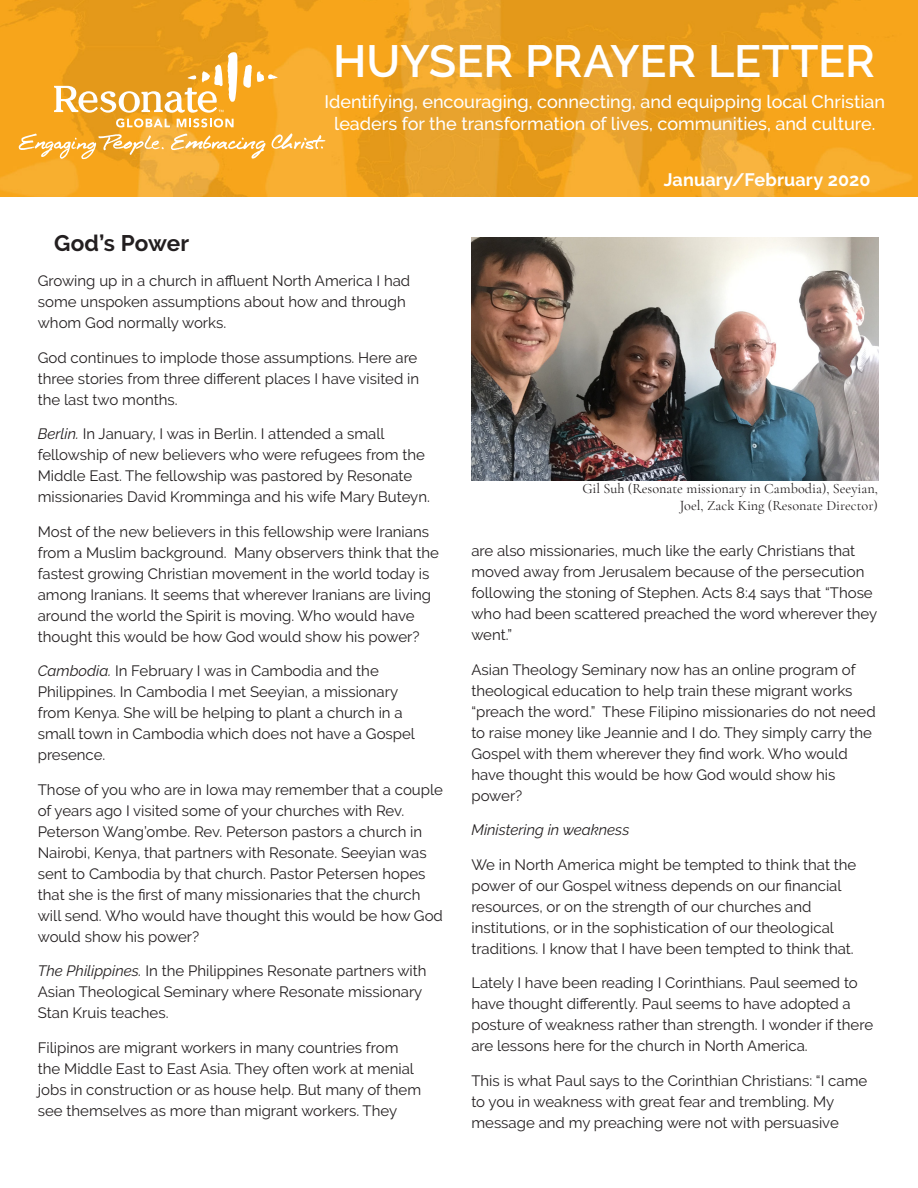
<style>
.page{position:relative;width:918px;height:1188px;background:#fff}
.page>*{position:absolute;margin:0;border:0;box-sizing:border-box;transform-origin:0 0}
.t1{font:600 45px "Raleway";letter-spacing:-.005em;color:#fff}
.t2{font:700 22.5px "Raleway";letter-spacing:.005em;color:#231f20}
.t3{font:500 18px/21.6px "Raleway";color:#fff;text-align:center}
.t4{font:700 18px "Raleway";letter-spacing:.005em;color:#fff}
.Paragraph_Style_1{font:15px/21px "Raleway";color:#231f20}
.Paragraph_Style_1-2{font:italic 15px "Raleway";color:#231f20}
.t5{font:14.25px "Cormorant Garamond";color:#231f20}
.s1{font-style:italic}
</style>
<div class="page">
<img style="left:0;top:0;width:918px;height:197px">
<img style="left:472px;top:237px;width:406px;height:243px">
<svg style="left:243px;top:65px;width:35px;height:23px"></svg>
<svg style="left:54px;top:52px;width:183px;height:76px;background:#eeb047"></svg>
<svg style="left:272px;top:133px;width:53px;height:16px"></svg>
<svg style="left:171px;top:134px;width:95px;height:25px;background:#f7b950"></svg>
<svg style="left:19px;top:134px;width:145px;height:25px;background:#f5b64d"></svg>
<p class="t1" style="left:333px;top:35px;width:543px">HUYSER PRAYER LETTER</p>
<p class="t3" style="left:325px;top:91px;width:562px">Identifying, encouraging, connecting, and equipping local Christian leaders for the transformation of lives, communities, and culture.</p>
<p class="t2" style="left:54px;top:230px;width:137px">God’s Power</p>
<p class="Paragraph_Style_1" style="left:38px;top:270px;width:374px">Growing up in a church in affluent North America I had some unspoken assumptions about how and through whom God normally works.</p>
<p class="Paragraph_Style_1" style="left:38px;top:347px;width:383px">God continues to implode those assumptions. Here are three stories from three different places I have visited in the last two months.</p>
<p class="Paragraph_Style_1" style="left:38px;top:423px;width:394px"><span class="s1">Berlin.</span> In January, I was in Berlin. I attended a small fellowship of new believers who were refugees from the Middle East. The fellowship was pastored by Resonate missionaries David Kromminga and his wife Mary Buteyn.</p>
<p class="Paragraph_Style_1" style="left:38px;top:521px;width:403px">Most of the new believers in this fellowship were Iranians from a Muslim background. Many observers think that the fastest growing Christian movement in the world today is among Iranians. It seems that wherever Iranians are living around the world the Spirit is moving. Who would have thought this would be how God would show his power?</p>
<p class="Paragraph_Style_1" style="left:38px;top:660px;width:379px"><span class="s1">Cambodia.</span> In February I was in Cambodia and the Philippines. In Cambodia I met Seeyian, a missionary from Kenya. She will be helping to plant a church in a small town in Cambodia which does not have a Gospel presence.</p>
<p class="Paragraph_Style_1" style="left:38px;top:779px;width:407px">Those of you who are in Iowa may remember that a couple of years ago I visited some of your churches with Rev.<br>Peterson Wang’ombe. Rev. Peterson pastors a church in Nairobi, Kenya, that partners with Resonate. Seeyian was sent to Cambodia by that church. Pastor Petersen hopes that she is the first of many missionaries that the church will send. Who would have thought this would be how God would show his power?</p>
<p class="Paragraph_Style_1" style="left:38px;top:960px;width:390px"><span class="s1">The Philippines.</span> In the Philippines Resonate partners with<br>Asian Theological Seminary where Resonate missionary<br>Stan Kruis teaches.</p>
<p class="Paragraph_Style_1" style="left:38px;top:1037px;width:385px">Filipinos are migrant workers in many countries from the Middle East to East Asia. They often work at menial jobs in construction or as house help. But many of them see themselves as more than migrant workers. They</p>
<p class="t4" style="left:664px;top:169px;width:208px">January/February 2020</p>
<p class="t5" style="left:582px;top:480px;width:297px">Gil Suh (Resonate missionary in Cambodia), Seeyian,</p>
<p class="t5" style="left:680px;top:497px;width:200px">Joel, Zack King (Resonate Director)</p>
<p class="Paragraph_Style_1" style="left:471px;top:540px;width:407px">are also missionaries, much like the early Christians that moved away from Jerusalem because of the persecution following the stoning of Stephen. Acts 8:4 says that “Those who had been scattered preached the word wherever they went.”</p>
<p class="Paragraph_Style_1" style="left:471px;top:659px;width:406px">Asian Theology Seminary now has an online program of theological education to help train these migrant works “preach the word.” These Filipino missionaries do not need to raise money like Jeannie and I do. They simply carry the Gospel with them wherever they find work. Who would have thought this would be how God would show his power?</p>
<p class="Paragraph_Style_1-2" style="left:471px;top:821px;width:159px">Ministering in weakness</p>
<p class="Paragraph_Style_1" style="left:471px;top:854px;width:387px">We in North America might be tempted to think that the power of our Gospel witness depends on our financial resources, or on the strength of our churches and institutions, or in the sophistication of our theological traditions. I know that I have been tempted to think that.</p>
<p class="Paragraph_Style_1" style="left:471px;top:972px;width:403px">Lately I have been reading I Corinthians. Paul seemed to have thought differently. Paul seems to have adopted a posture of weakness rather than strength. I wonder if there are lessons here for the church in North America.</p>
<p class="Paragraph_Style_1" style="left:471px;top:1070px;width:397px">This is what Paul says to the Corinthian Christians: “I came to you in weakness with great fear and trembling. My message and my preaching were not with persuasive</p>
</div>
